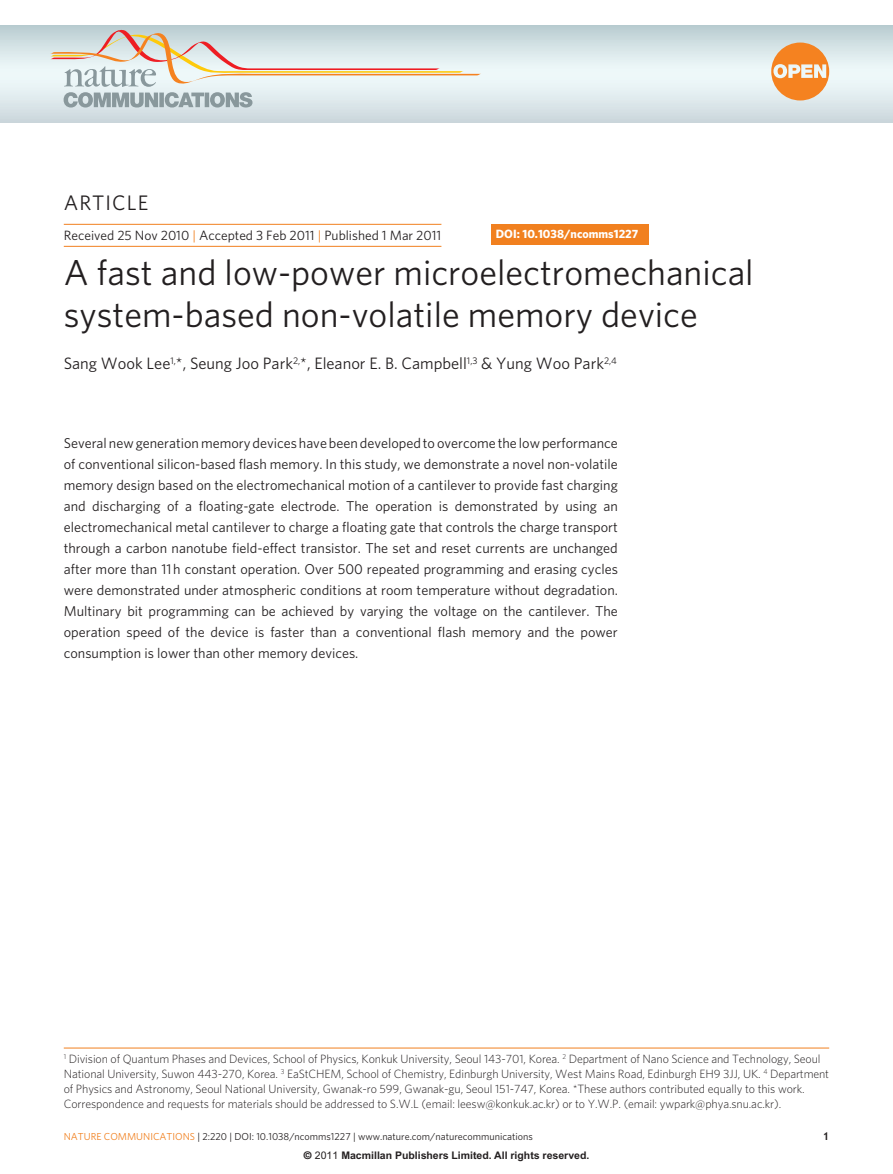
<style>
.page{position:relative;width:893px;height:1174px;background:#fff}
.page>*{position:absolute;margin:0;border:0;box-sizing:border-box;transform-origin:0 0}
.pAtl{font:36px/42px "Whitney";color:#231f20}
.t1{font:21px "Whitney";letter-spacing:.05em;color:#231f20}
.pAu{font:16.5px "Whitney";color:#231f20}
.pAbstext{font:14.25px/21px "Whitney";color:#231f20;text-align:justify}
.pPrdates{font:13.5px "Whitney";color:#231f20}
.pAffiliation{font:300 12px/15px "Whitney";letter-spacing:-.01em;color:#231f20}
.pDoiTop{font:700 12px "Whitney";color:#fff}
.t2{font:700 10.5px "Arial";color:#231f20}
.pDoiLRH{font:10.2px "Whitney";color:#231f20}
.pDoiLRH-2{font:10.2px "Whitney";color:#f1801f}
.s1{color:#f1801f}
.s2{font-family:"Helvetica"}
.s3{font-weight:400}
</style>
<div class="page">
<svg style="left:0;top:25px;width:893px;height:97px;background:#d7e4e7"></svg>
<svg style="left:50px;top:30px;width:431px;height:77px;background:#d8dad6"></svg>
<svg style="left:771px;top:43px;width:58px;height:57px;background:#eea86a"></svg>
<hr style="left:64px;top:224px;width:377px;height:1px;background:#f1801f">
<hr style="left:64px;top:246px;width:377px;height:1px;background:#f1801f">
<div style="left:492px;top:225px;width:157px;height:20px;background:#f1801f"></div>
<hr style="left:64px;top:1047px;width:765px;height:1px;background:#f1801f">
<p class="t1" style="left:64px;top:190px;width:86px">ARTICLE</p>
<p class="pPrdates" style="left:64px;top:227px;width:379px">Received 25 Nov 2010 <span class="s1">|</span> Accepted 3 Feb 2011 <span class="s1">|</span> Published 1 Mar 2011</p>
<p class="pDoiTop" style="left:496px;top:227px;width:144px">DOI: 10.1038/ncomms1227</p>
<p class="pAtl" style="left:64px;top:251px;width:691px">A fast and low-power microelectromechanical system-based non-volatile memory device</p>
<p class="pAu" style="left:64px;top:353px;width:555px">Sang Wook Lee<sup>1,</sup>*, Seung Joo Park<sup>2,</sup>*, Eleanor E. B. Campbell<sup>1,3</sup> &amp; Yung Woo Park<sup>2,4</sup></p>
<p class="pAbstext" style="left:64px;top:432px;width:556px">Several new generation memory devices have been developed to overcome the low performance of conventional silicon-based flash memory. In this study, we demonstrate a novel non-volatile memory design based on the electromechanical motion of a cantilever to provide fast charging and discharging of a floating-gate electrode. The operation is demonstrated by using an electromechanical metal cantilever to charge a floating gate that controls the charge transport through a carbon nanotube field-effect transistor. The set and reset currents are unchanged after more than 11h constant operation. Over 500 repeated programming and erasing cycles were demonstrated under atmospheric conditions at room temperature without degradation.<br>Multinary bit programming can be achieved by varying the voltage on the cantilever. The operation speed of the device is faster than a conventional flash memory and the power consumption is lower than other memory devices.</p>
<p class="pAffiliation" style="left:64px;top:1051px;width:767px"><sup>1</sup> Division of Quantum Phases and Devices, School of Physics, Konkuk University, Seoul 143-701, Korea. <sup>2</sup> Department of Nano Science and Technology, Seoul National University, Suwon 443-270, Korea. <sup>3</sup> EaStCHEM, School of Chemistry, Edinburgh University, West Mains Road, Edinburgh EH9 3JJ, UK. <sup>4</sup> Department of Physics and Astronomy, Seoul National University, Gwanak-ro 599, Gwanak-gu, Seoul 151-747, Korea. *These authors contributed equally to this work.<br>Correspondence and requests for materials should be addressed to S.W.L (email: leesw@konkuk.ac.kr) or to Y.W.P. (email: ywpark@phya.snu.ac.kr).</p>
<p class="pDoiLRH-2" style="left:64px;top:1130px;width:8px">nat</p>
<p class="pDoiLRH-2" style="left:84px;top:1130px;width:29px">ure comm</p>
<p class="pDoiLRH-2" style="left:136px;top:1130px;width:14px">unications</p>
<p class="pDoiLRH" style="left:197px;top:1130px;width:337px">| 2:220 | DOI: 10.1038/ncomms1227 | www.nature.com/naturecommunications</p>
<p class="t2" style="left:304px;top:1149px;width:287px"><span class="s2">©</span> <span class="s3">2011</span> Macmillan Publishers Limited. All rights reserved.</p>
</div>
